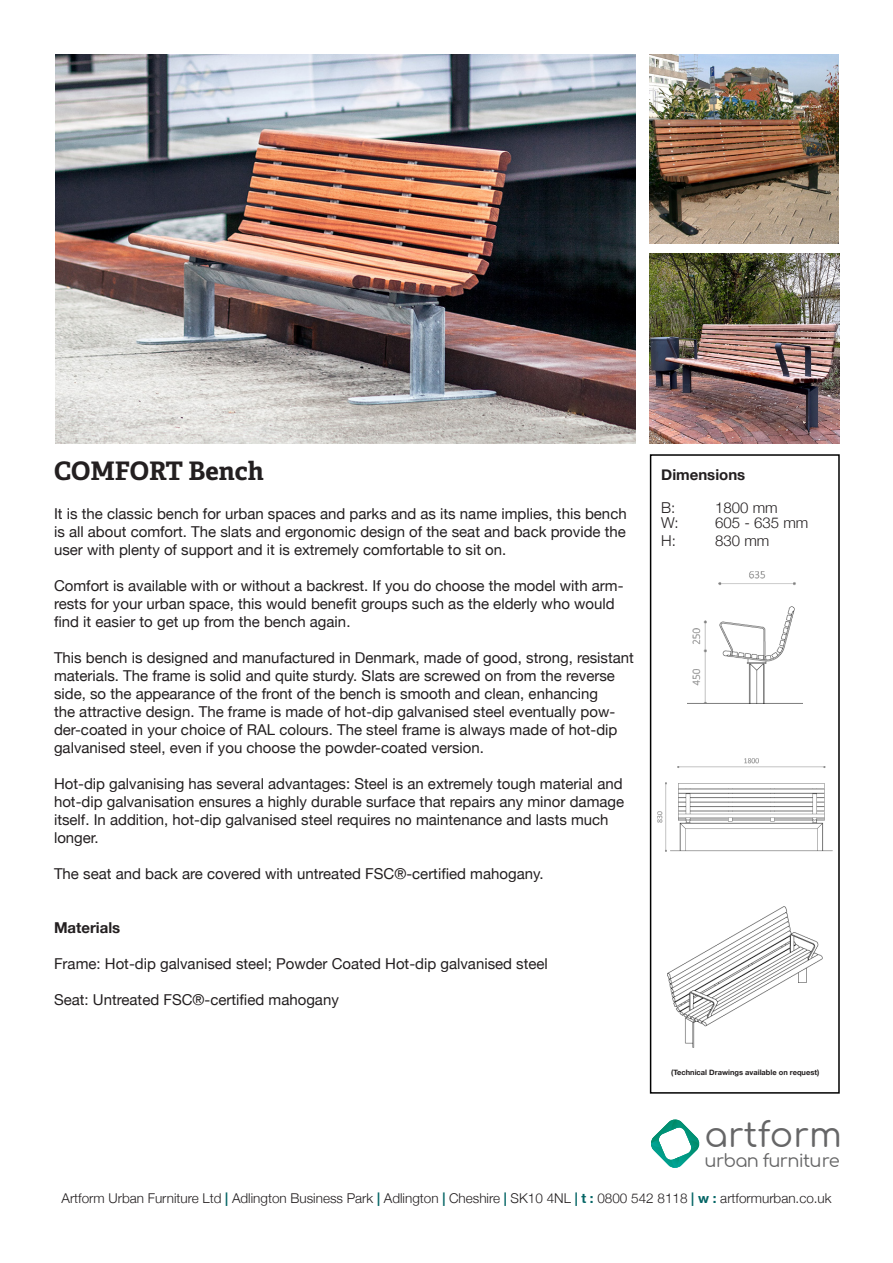
<style>
.page{position:relative;width:893px;height:1263px;background:#fff}
.page>*{position:absolute;margin:0;border:0;box-sizing:border-box;transform-origin:0 0}
.t1{font:34.65px "Comfortaa";color:#666667}
.t2{font:700 25.5px "Adelle Basic";color:#231f20}
.t3{font:17.85px "Comfortaa";letter-spacing:-.04em;color:#666667}
.t4{font:15px/18px "Helvetica Neue";color:#231f20}
.t5{font:300 15px "Helvetica Neue";color:#231f20}
.t6{font:700 15px "Helvetica Neue";color:#231f20}
.t7{font:300 13.5px "Helvetica Neue";color:#231f20}
.t8{font:700 7.5px "Helvetica Neue";color:#231f20}
.s1{font-weight:700;color:#046565}
</style>
<div class="page">
<div style="left:650px;top:454px;width:190px;height:640px;border:2px solid #000"></div>
<img style="left:55px;top:54px;width:581px;height:389px">
<img style="left:688px;top:571px;width:115px;height:133px">
<img style="left:658px;top:758px;width:174px;height:93px">
<img style="left:668px;top:906px;width:154px;height:141px">
<svg style="left:651px;top:1119px;width:49px;height:49px"></svg>
<img style="left:650px;top:54px;width:189px;height:189px">
<img style="left:650px;top:254px;width:189px;height:189px">
<p class="t2" style="left:54px;top:454px;width:211px">COMFORT Bench</p>
<p class="t4" style="left:54px;top:505px;width:574px;text-align:justify">It is the classic bench for urban spaces and parks and as its name implies, this bench is all about comfort. The slats and ergonomic design of the seat and back provide the user with plenty of support and it is extremely comfortable to sit on.</p>
<p class="t4" style="left:54px;top:577px;width:571px">Comfort is available with or without a backrest. If you do choose the model with arm&shy;rests for your urban space, this would benefit groups such as the elderly who would find it easier to get up from the bench again.</p>
<p class="t4" style="left:54px;top:649px;width:581px">This bench is designed and manufactured in Denmark, made of good, strong, resistant materials. The frame is solid and quite sturdy. Slats are screwed on from the reverse side, so the appearance of the front of the bench is smooth and clean, enhancing<br>the attractive design. The frame is made of hot-dip galvanised steel eventually pow&shy;der-coated in your choice of RAL colours. The steel frame is always made of hot-dip galvanised steel, even if you choose the powder-coated version.</p>
<p class="t4" style="left:54px;top:775px;width:572px">Hot-dip galvanising has several advantages: Steel is an extremely tough material and hot-dip galvanisation ensures a highly durable surface that repairs any minor damage itself. In addition, hot-dip galvanised steel requires no maintenance and lasts much longer.</p>
<p class="t4" style="left:54px;top:865px;width:491px">The seat and back are covered with untreated FSC®-certified mahogany.</p>
<p class="t6" style="left:54px;top:919px;width:68px">Materials</p>
<p class="t4" style="left:54px;top:955px;width:495px">Frame: Hot-dip galvanised steel; Powder Coated Hot-dip galvanised steel</p>
<p class="t4" style="left:54px;top:991px;width:286px">Seat: Untreated FSC®-certified mahogany</p>
<p class="t6" style="left:661px;top:466px;width:86px">Dimensions</p>
<p class="t5" style="left:661px;top:499px;width:16px">B:</p>
<p class="t5" style="left:715px;top:499px;width:64px">1800 mm</p>
<p class="t5" style="left:661px;top:514px;width:19px">W:</p>
<p class="t5" style="left:715px;top:514px;width:95px">605 - 635 mm</p>
<p class="t5" style="left:661px;top:532px;width:16px">H:</p>
<p class="t5" style="left:715px;top:532px;width:56px">830 mm</p>
<p class="t8" style="left:671px;top:1067px;width:150px">(Technical Drawings available on request)</p>
<p class="t1" style="left:705px;top:1103px;width:139px">artform</p>
<p class="t3" style="left:705px;top:1145px;width:137px">urban furniture</p>
<p class="t7" style="left:62px;top:1190px;width:772px">Artform Urban Furniture Ltd <span class="s1">|</span> Adlington Business Park <span class="s1">|</span> Adlington <span class="s1">|</span> Cheshire <span class="s1">|</span> SK10 4NL <span class="s1">| t :</span> 0800 542 8118 <span class="s1">| w :</span> artformurban.co.uk</p>
</div>
